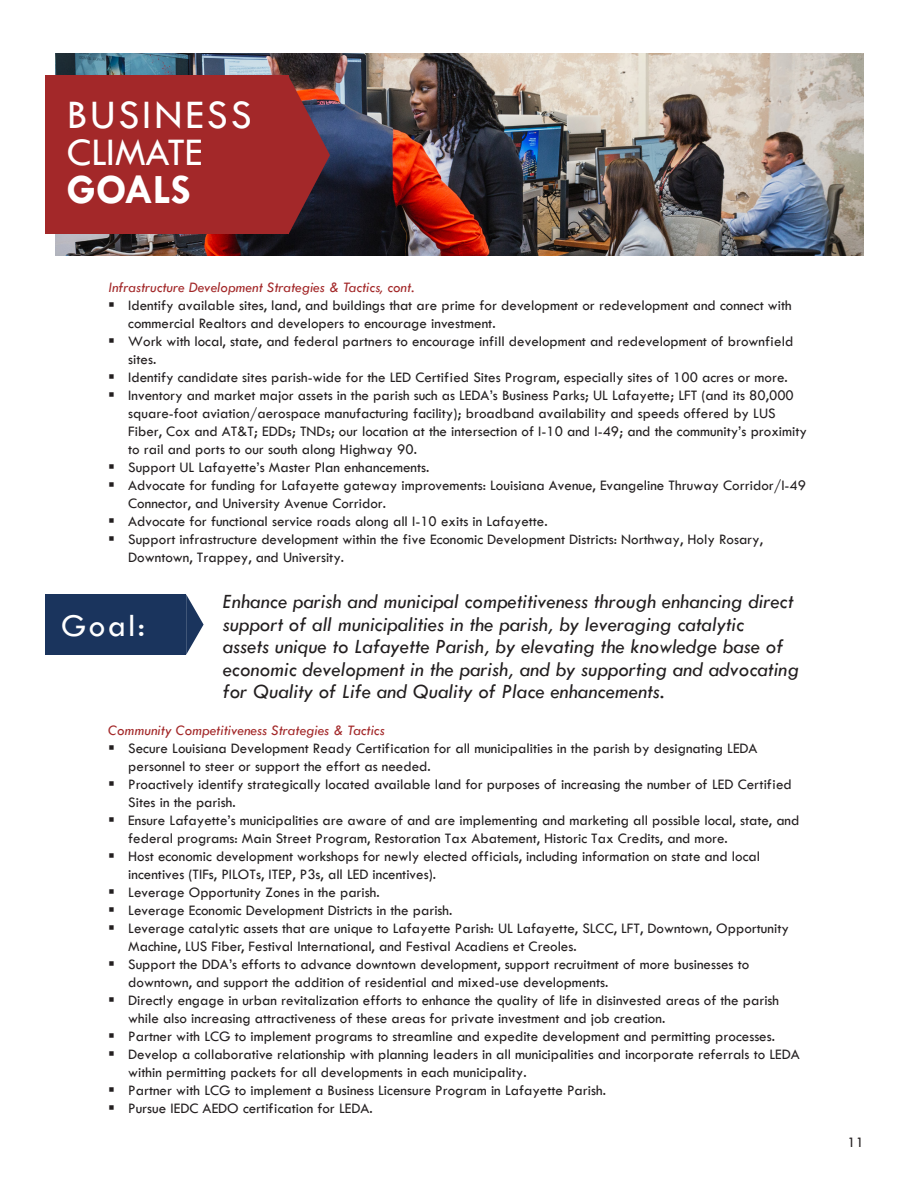
<style>
.page{position:relative;width:918px;height:1188px;background:#fff}
.page>*{position:absolute;margin:0;border:0;box-sizing:border-box;transform-origin:0 0}
.t1{font:42px "Tw Cen";letter-spacing:.07em;color:#fff}
.t2{font:700 42px "Tw Cen";color:#fff}
.t3{font:40.5px "Tw Cen";letter-spacing:-.01em;color:#fff}
.t4{font:33px "Tw Cen";color:#fff}
.t5{font:italic 21px/22.5px "Tw Cen";color:#231f20}
.t6{font:15px/18px "Tw Cen";color:#231f20}
.t7{font:italic 15px "Tw Cen";color:#a32829}
</style>
<div class="page">
<img style="left:55px;top:53px;width:809px;height:203px">
<div style="left:45px;top:75px;width:243px;height:159px;background:#a32829"></div>
<svg style="left:288px;top:76px;width:42px;height:159px;background:#712b30"></svg>
<div style="left:45px;top:594px;width:141px;height:60px;background:#1a345d"></div>
<svg style="left:186px;top:594px;width:18px;height:61px"></svg>
<p class="t1" style="left:67px;top:89px;width:186px">BUSINESS</p>
<p class="t3" style="left:67px;top:128px;width:137px">CLIMATE</p>
<p class="t2" style="left:67px;top:164px;width:125px">GOALS</p>
<p class="t7" style="left:108px;top:278px;width:308px">Infrastructure Development Strategies &amp; Tactics, cont.</p>
<p class="t6" style="left:128px;top:296px;width:665px">Identify available sites, land, and buildings that are prime for development or redevelopment and connect with commercial Realtors and developers to encourage investment.</p>
<p class="t6" style="left:128px;top:332px;width:667px">Work with local, state, and federal partners to encourage infill development and redevelopment of brownfield sites.</p>
<p class="t6" style="left:128px;top:368px;width:661px">Identify candidate sites parish-wide for the LED Certified Sites Program, especially sites of 100 acres or more.</p>
<p class="t6" style="left:128px;top:386px;width:680px">Inventory and market major assets in the parish such as LEDA’s Business Parks; UL Lafayette; LFT (and its 80,000 square-foot aviation/aerospace manufacturing facility); broadband availability and speeds offered by LUS Fiber, Cox and AT&amp;T; EDDs; TNDs; our location at the intersection of I-10 and I-49; and the community’s proximity to rail and ports to our south along Highway 90.</p>
<p class="t6" style="left:128px;top:458px;width:303px">Support UL Lafayette’s Master Plan enhancements.</p>
<p class="t6" style="left:128px;top:476px;width:679px">Advocate for funding for Lafayette gateway improvements: Louisiana Avenue, Evangeline Thruway Corridor/I-49<br>Connector, and University Avenue Corridor.</p>
<p class="t6" style="left:128px;top:512px;width:421px">Advocate for functional service roads along all I-10 exits in Lafayette.</p>
<p class="t6" style="left:128px;top:530px;width:636px">Support infrastructure development within the five Economic Development Districts: Northway, Holy Rosary,<br>Downtown, Trappey, and University.</p>
<p class="t5" style="left:223px;top:590px;width:578px">Enhance parish and municipal competitiveness through enhancing direct support of all municipalities in the parish, by leveraging catalytic<br>assets unique to Lafayette Parish, by elevating the knowledge base of economic development in the parish, and by supporting and advocating for Quality of Life and Quality of Place enhancements.</p>
<p class="t4" style="left:61px;top:606px;width:85px">Goal:</p>
<p class="t7" style="left:108px;top:721px;width:278px">Community Competitiveness Strategies &amp; Tactics</p>
<p class="t6" style="left:128px;top:739px;width:631px">Secure Louisiana Development Ready Certification for all municipalities in the parish by designating LEDA personnel to steer or support the effort as needed.</p>
<p class="t6" style="left:128px;top:775px;width:665px">Proactively identify strategically located available land for purposes of increasing the number of LED Certified<br>Sites in the parish.</p>
<p class="t6" style="left:128px;top:811px;width:673px">Ensure Lafayette’s municipalities are aware of and are implementing and marketing all possible local, state, and federal programs: Main Street Program, Restoration Tax Abatement, Historic Tax Credits, and more.</p>
<p class="t6" style="left:128px;top:847px;width:633px">Host economic development workshops for newly elected officials, including information on state and local incentives (TIFs, PILOTs, ITEP, P3s, all LED incentives).</p>
<p class="t6" style="left:128px;top:883px;width:253px">Leverage Opportunity Zones in the parish.</p>
<p class="t6" style="left:128px;top:901px;width:326px">Leverage Economic Development Districts in the parish.</p>
<p class="t6" style="left:128px;top:919px;width:662px">Leverage catalytic assets that are unique to Lafayette Parish: UL Lafayette, SLCC, LFT, Downtown, Opportunity<br>Machine, LUS Fiber, Festival International, and Festival Acadiens et Creoles.</p>
<p class="t6" style="left:128px;top:955px;width:623px">Support the DDA’s efforts to advance downtown development, support recruitment of more businesses to downtown, and support the addition of residential and mixed-use developments.</p>
<p class="t6" style="left:128px;top:991px;width:652px">Directly engage in urban revitalization efforts to enhance the quality of life in disinvested areas of the parish while also increasing attractiveness of these areas for private investment and job creation.</p>
<p class="t6" style="left:128px;top:1027px;width:648px">Partner with LCG to implement programs to streamline and expedite development and permitting processes.</p>
<p class="t6" style="left:128px;top:1045px;width:673px">Develop a collaborative relationship with planning leaders in all municipalities and incorporate referrals to LEDA within permitting packets for all developments in each municipality.</p>
<p class="t6" style="left:128px;top:1081px;width:479px">Partner with LCG to implement a Business Licensure Program in Lafayette Parish.</p>
<p class="t6" style="left:128px;top:1099px;width:246px">Pursue IEDC AEDO certification for LEDA.</p>
<p class="t6" style="left:847px;top:1133px;width:18px">11</p>
</div>
